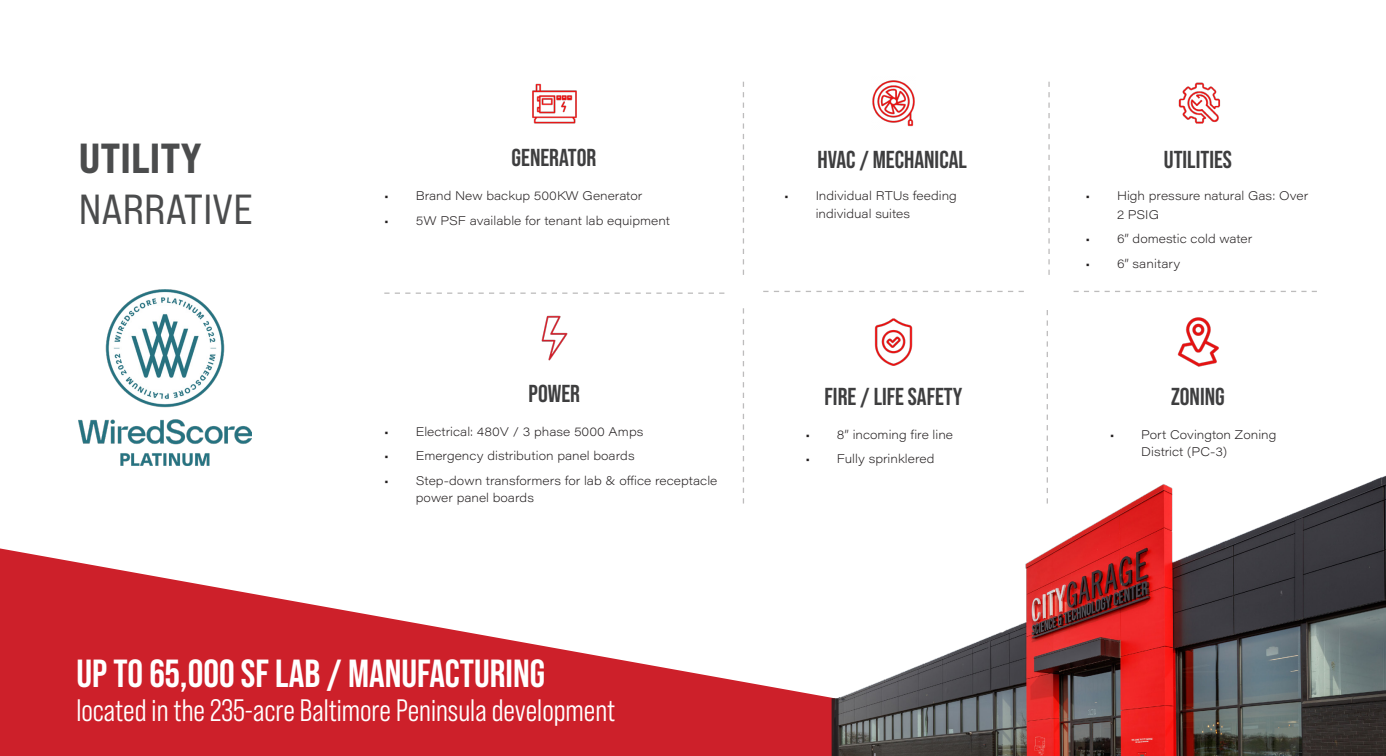
<style>
.page{position:relative;width:1386px;height:756px;background:#fff}
.page>*{position:absolute;margin:0;border:0;box-sizing:border-box;transform-origin:0 0}
.t1{font:42px "Bebas Neue Pro Exp Rg";color:#4b4c4d}
.t2{font:42px "Bebas Neue Pro Exp Eb";color:#4b4c4d}
.t3{font:700 39.2px "Bebas Neue Pro";color:#fff}
.t4{font:30.97px "Bebas Neue Pro Middle";color:#fff}
.t5{font:700 24.5px "Bebas Neue Pro";color:#3e3e3f}
.t6{font:200 12.25px/17.5px "Acumin Pro Wide";color:#231f20}
</style>
<div class="page">
<img style="left:838px;top:446px;width:548px;height:310px">
<div style="left:1174px;top:495px;width:15px;height:55px;background:#fff"></div>
<svg style="left:838px;top:464px;width:152px;height:76px"></svg>
<svg style="left:0;top:548px;width:833px;height:208px;fill:#cd202a"></svg>
<svg style="left:832px;top:698px;width:7px;height:58px"></svg>
<img style="left:872px;top:80px;width:43px;height:47px">
<img style="left:1179px;top:82px;width:42px;height:42px">
<img style="left:874px;top:318px;width:39px;height:48px">
<img style="left:1177px;top:317px;width:42px;height:50px">
<svg style="left:1048px;top:82px;width:2px;height:193px"></svg>
<svg style="left:743px;top:82px;width:1px;height:193px"></svg>
<svg style="left:743px;top:308px;width:1px;height:196px"></svg>
<svg style="left:763px;top:291px;width:261px;height:1px"></svg>
<svg style="left:384px;top:293px;width:340px;height:1px"></svg>
<svg style="left:1074px;top:291px;width:243px;height:1px"></svg>
<svg style="left:1047px;top:310px;width:1px;height:194px"></svg>
<img style="left:541px;top:315px;width:27px;height:45px">
<img style="left:532px;top:83px;width:44px;height:41px">
<img style="left:79px;top:289px;width:173px;height:177px">
<p class="t2" style="left:79px;top:132px;width:125px">UTILITY</p>
<p class="t1" style="left:79px;top:183px;width:175px">NARRATIVE</p>
<p class="t5" style="left:512px;top:144px;width:86px">GENERATOR</p>
<p class="t5" style="left:817px;top:146px;width:151px">HVAC / MECHANICAL</p>
<p class="t5" style="left:1164px;top:146px;width:70px">UTILITIES</p>
<p class="t6" style="left:384px;top:186px;width:259px">• Brand New backup 500KW Generator</p>
<p class="t6" style="left:384px;top:211px;width:287px">• 5W PSF available for tenant lab equipment</p>
<p class="t6" style="left:816px;top:187px;width:143px;text-indent:-32px">• Individual RTUs feeding individual suites</p>
<p class="t6" style="left:1117px;top:186px;width:193px;line-height:18.2px;text-indent:-32px">• High pressure natural Gas: Over<br>2 PSIG</p>
<p class="t6" style="left:1086px;top:229px;width:168px">• 6” domestic cold water</p>
<p class="t6" style="left:1086px;top:254px;width:96px">• 6” sanitary</p>
<p class="t5" style="left:529px;top:380px;width:53px">POWER</p>
<p class="t5" style="left:825px;top:382px;width:140px">FIRE / LIFE SAFETY</p>
<p class="t5" style="left:1171px;top:382px;width:55px">ZONING</p>
<p class="t6" style="left:384px;top:422px;width:261px">• Electrical: 480V / 3 phase 5000 Amps</p>
<p class="t6" style="left:384px;top:447px;width:252px">• Emergency distribution panel boards</p>
<p class="t6" style="left:416px;top:471px;width:303px;text-indent:-32px">• Step-down transformers for lab &amp; office receptacle power panel boards</p>
<p class="t6" style="left:805px;top:425px;width:149px">• 8” incoming fire line</p>
<p class="t6" style="left:805px;top:450px;width:131px">• Fully sprinklered</p>
<p class="t6" style="left:1141px;top:425px;width:137px;text-indent:-32px">• Port Covington Zoning<br>District (PC-3)</p>
<p class="t3" style="left:76px;top:651px;width:470px">UP TO 65,000 SF LAB / MANUFACTURING</p>
<p class="t4" style="left:76px;top:693px;width:540px">located in the 235-acre Baltimore Peninsula development</p>
</div>
